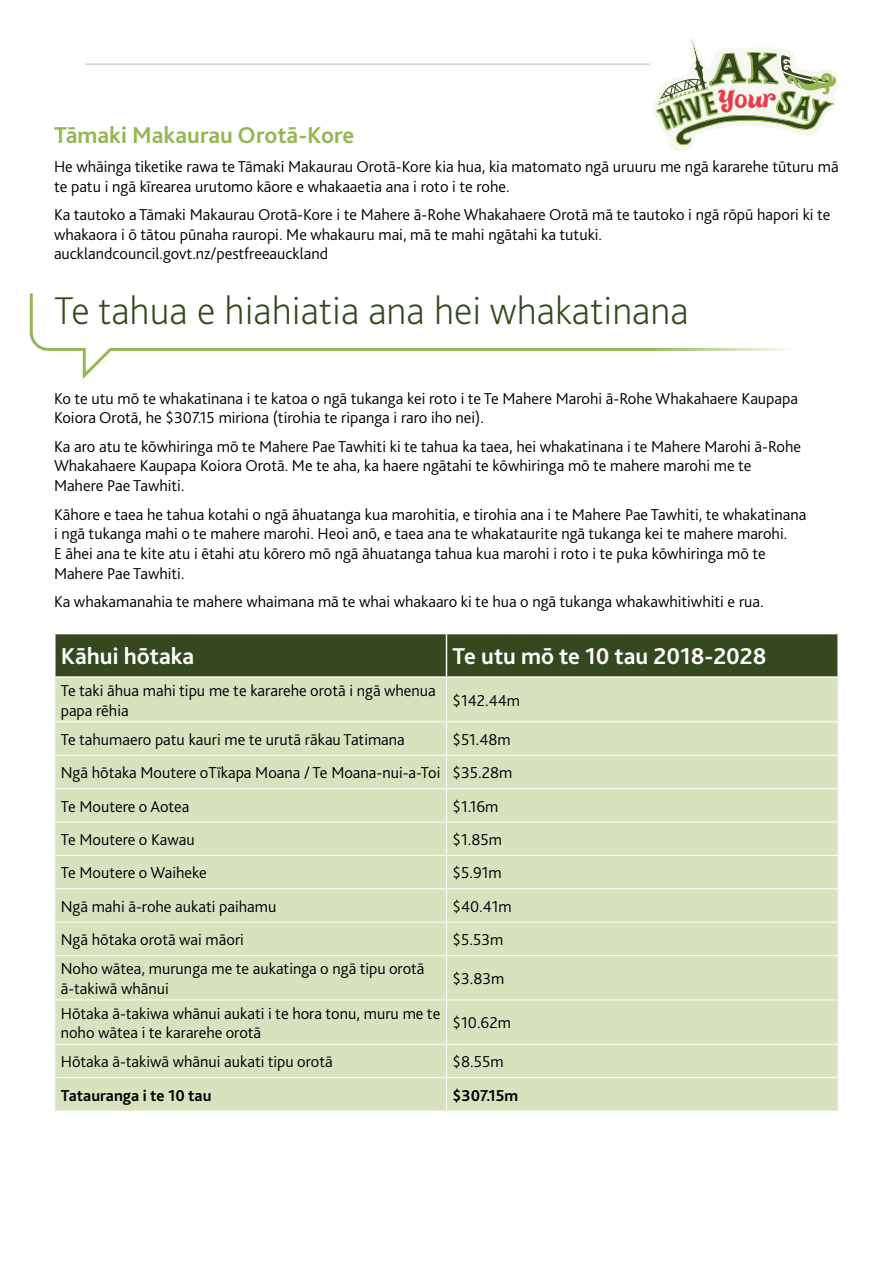
<style>
.page{position:relative;width:893px;height:1263px;background:#fff}
.page>*{position:absolute;margin:0;border:0;box-sizing:border-box;transform-origin:0 0}
.t1{font:200 40.5px "Bliss";color:#36481d}
.t2{font:700 24px "Bliss";color:#fff}
.t3{font:700 24px "Bliss";color:#94b754}
.t4{font:300 16.5px/19.8px "Bliss";color:#000}
.t5{font:700 16.5px "Bliss";color:#000}
</style>
<div class="page">
<hr style="left:85px;top:64px;width:565px;height:1px;background:#bcbcbc">
<svg style="left:29px;top:293px;width:758px;height:86px"></svg>
<div style="left:56px;top:634px;width:781px;height:42px;background:#36481d"></div>
<div style="left:55px;top:678px;width:783px;height:433px;background:#d7e2be"></div>
<hr style="left:446px;top:678px;width:1px;height:43px;background:#fff">
<hr style="left:54px;top:721px;width:392px;height:1px;background:#fff">
<hr style="left:446px;top:721px;width:393px;height:1px;background:#fff">
<hr style="left:446px;top:722px;width:1px;height:33px;background:#fff">
<hr style="left:54px;top:755px;width:392px;height:1px;background:#fff">
<hr style="left:446px;top:755px;width:393px;height:1px;background:#fff">
<hr style="left:446px;top:755px;width:1px;height:33px;background:#fff">
<hr style="left:54px;top:788px;width:392px;height:1px;background:#fff">
<hr style="left:446px;top:788px;width:393px;height:1px;background:#fff">
<hr style="left:446px;top:789px;width:1px;height:33px;background:#fff">
<hr style="left:54px;top:822px;width:392px;height:1px;background:#fff">
<hr style="left:446px;top:822px;width:393px;height:1px;background:#fff">
<hr style="left:446px;top:822px;width:1px;height:33px;background:#fff">
<hr style="left:54px;top:855px;width:392px;height:1px;background:#fff">
<hr style="left:446px;top:855px;width:393px;height:1px;background:#fff">
<hr style="left:446px;top:856px;width:1px;height:32px;background:#fff">
<hr style="left:54px;top:888px;width:392px;height:1px;background:#fff">
<hr style="left:446px;top:888px;width:393px;height:1px;background:#fff">
<hr style="left:446px;top:889px;width:1px;height:33px;background:#fff">
<hr style="left:54px;top:922px;width:392px;height:1px;background:#fff">
<hr style="left:446px;top:922px;width:393px;height:1px;background:#fff">
<hr style="left:446px;top:922px;width:1px;height:33px;background:#fff">
<hr style="left:54px;top:955px;width:392px;height:1px;background:#fff">
<hr style="left:446px;top:955px;width:393px;height:1px;background:#fff">
<hr style="left:446px;top:956px;width:1px;height:43px;background:#fff">
<hr style="left:54px;top:999px;width:392px;height:1px;background:#fff">
<hr style="left:446px;top:999px;width:393px;height:1px;background:#fff">
<hr style="left:446px;top:1000px;width:1px;height:44px;background:#fff">
<hr style="left:54px;top:1044px;width:392px;height:1px;background:#fff">
<hr style="left:446px;top:1044px;width:393px;height:1px;background:#fff">
<hr style="left:446px;top:1045px;width:1px;height:32px;background:#fff">
<hr style="left:54px;top:1077px;width:392px;height:1px;background:#fff">
<hr style="left:446px;top:1077px;width:393px;height:1px;background:#fff">
<hr style="left:446px;top:1078px;width:1px;height:33px;background:#fff">
<hr style="left:446px;top:634px;width:1px;height:42px;background:#fff">
<svg style="left:653px;top:38px;width:185px;height:113px"></svg>
<h2 class="t3" style="left:54px;top:121px;width:302px">Tāmaki Makaurau Orotā-Kore</h2>
<p class="t4" style="left:54px;top:156px;width:786px">He whāinga tiketike rawa te Tāmaki Makaurau Orotā-Kore kia hua, kia matomato ngā uruuru me ngā kararehe tūturu mā te patu i ngā kīrearea urutomo kāore e whakaaetia ana i roto i te rohe.</p>
<p class="t4" style="left:54px;top:204px;width:778px">Ka tautoko a Tāmaki Makaurau Orotā-Kore i te Mahere ā-Rohe Whakahaere Orotā mā te tautoko i ngā rōpū hapori ki te whakaora i ō tātou pūnaha rauropi. Me whakauru mai, mā te mahi ngātahi ka tutuki. aucklandcouncil.govt.nz/pestfreeauckland</p>
<h1 class="t1" style="left:54px;top:286px;width:636px">Te tahua e hiahiatia ana hei whakatinana</h1>
<p class="t4" style="left:54px;top:388px;width:745px">Ko te utu mō te whakatinana i te katoa o ngā tukanga kei roto i te Te Mahere Marohi ā-Rohe Whakahaere Kaupapa<br>Koiora Orotā, he $307.15 miriona (tirohia te ripanga i raro iho nei).</p>
<p class="t4" style="left:54px;top:436px;width:749px">Ka aro atu te kōwhiringa mō te Mahere Pae Tawhiti ki te tahua ka taea, hei whakatinana i te Mahere Marohi ā-Rohe<br>Whakahaere Kaupapa Koiora Orotā. Me te aha, ka haere ngātahi te kōwhiringa mō te mahere marohi me te<br>Mahere Pae Tawhiti.</p>
<p class="t4" style="left:54px;top:504px;width:754px">Kāhore e taea he tahua kotahi o ngā āhuatanga kua marohitia, e tirohia ana i te Mahere Pae Tawhiti, te whakatinana i ngā tukanga mahi o te mahere marohi. Heoi anō, e taea ana te whakataurite ngā tukanga kei te mahere marohi.<br>E āhei ana te kite atu i ētahi atu kōrero mō ngā āhuatanga tahua kua marohi i roto i te puka kōwhiringa mō te Mahere Pae Tawhiti.</p>
<p class="t4" style="left:54px;top:592px;width:711px">Ka whakamanahia te mahere whaimana mā te whai whakaaro ki te hua o ngā tukanga whakawhitiwhiti e rua.</p>
<h2 class="t2" style="left:61px;top:641px;width:135px">Kāhui hōtaka</h2>
<h2 class="t2" style="left:452px;top:641px;width:316px">Te utu mō te 10 tau 2018-2028</h2>
<p class="t4" style="left:61px;top:680px;width:377px">Te taki āhua mahi tipu me te kararehe orotā i ngā whenua papa rēhia</p>
<p class="t4" style="left:452px;top:690px;width:69px">$142.44m</p>
<p class="t4" style="left:61px;top:729px;width:346px">Te tahumaero patu kauri me te urutā rākau Tatimana</p>
<p class="t4" style="left:61px;top:722px;width:453px;line-height:33.5px;text-align:justify;text-indent:392px">$51.48m Ngā hōtaka Moutere oTīkapa Moana / Te Moana-nui-a-Toi $35.28m Te Moutere o Aotea</p>
<p class="t4" style="left:452px;top:796px;width:48px">$1.16m</p>
<p class="t4" style="left:61px;top:829px;width:136px">Te Moutere o Kawau</p>
<p class="t4" style="left:452px;top:829px;width:51px">$1.85m</p>
<p class="t4" style="left:61px;top:863px;width:148px">Te Moutere o Waiheke</p>
<p class="t4" style="left:452px;top:863px;width:51px">$5.91m</p>
<p class="t4" style="left:61px;top:896px;width:217px">Ngā mahi ā-rohe aukati paihamu</p>
<p class="t4" style="left:452px;top:896px;width:61px">$40.41m</p>
<p class="t4" style="left:61px;top:930px;width:185px">Ngā hōtaka orotā wai māori</p>
<p class="t4" style="left:452px;top:930px;width:52px">$5.53m</p>
<p class="t4" style="left:61px;top:959px;width:365px">Noho wātea, murunga me te aukatinga o ngā tipu orotā ā-takiwā whānui</p>
<p class="t4" style="left:452px;top:969px;width:53px">$3.83m</p>
<p class="t4" style="left:61px;top:1003px;width:381px">Hōtaka ā-takiwa whānui aukati i te hora tonu, muru me te noho wātea i te kararehe orotā</p>
<p class="t4" style="left:452px;top:1013px;width:60px">$10.62m</p>
<p class="t4" style="left:61px;top:1052px;width:273px">Hōtaka ā-takiwā whānui aukati tipu orotā</p>
<p class="t4" style="left:452px;top:1052px;width:53px">$8.55m</p>
<p class="t5" style="left:61px;top:1085px;width:152px">Tatauranga i te 10 tau</p>
<p class="t5" style="left:452px;top:1085px;width:67px">$307.15m</p>
</div>
